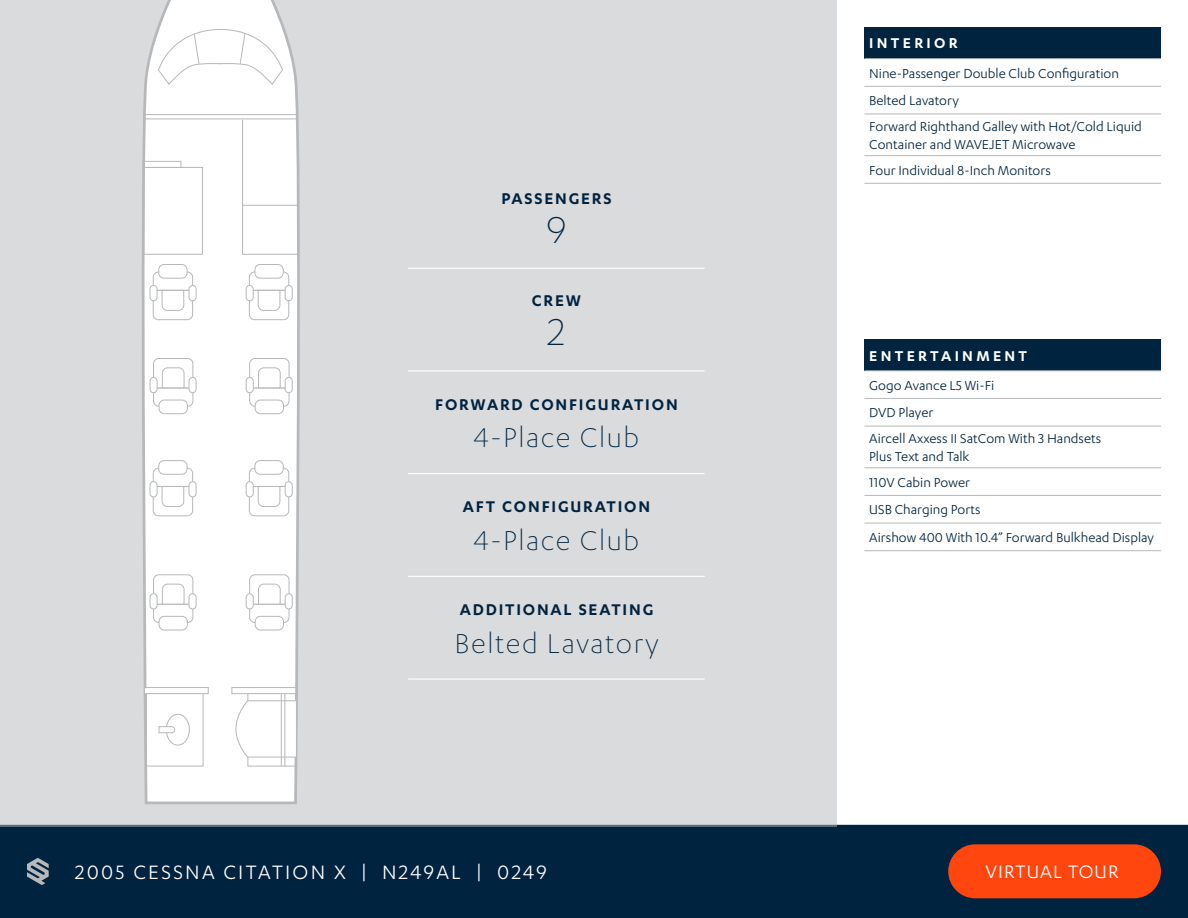
<style>
.page{position:relative;width:1188px;height:918px;background:#fff}
.page>*{position:absolute;margin:0;border:0;box-sizing:border-box;transform-origin:0 0}
.t1{font:300 43.5px "Karbon";color:#002340}
.t2{font:300 31.5px "Karbon";letter-spacing:.05em;color:#002340}
.t3{font:22.5px "Karbon";letter-spacing:.1em;color:#fff}
.t4{font:21px "Karbon";letter-spacing:.05em;color:#fff}
.t5{font:600 18px "Karbon";letter-spacing:.1em;color:#002340}
.t6{font:600 16.5px "Karbon";letter-spacing:.2em;color:#fff}
.t7{font:15px/18px "Karbon";color:#002340}
</style>
<div class="page">
<div style="left:0;top:825px;width:1188px;height:93px;background:#002340"></div>
<div style="left:948px;top:844px;width:213px;height:54px;background:#ff460f;border-radius:27px"></div>
<svg style="left:27px;top:858px;width:22px;height:27px"></svg>
<div style="left:0;top:0;width:837px;height:826px;background:#dadbdc"></div>
<svg style="left:142px;top:0;width:158px;height:805px;background:#f9f9f9"></svg>
<svg style="left:158px;top:29px;width:125px;height:57px;background:#fbfbfb"></svg>
<hr style="left:144px;top:114px;width:152px;height:1px;background:#b6b8b9">
<hr style="left:144px;top:119px;width:152px;height:1px;background:#b6b8b9">
<svg style="left:242px;top:119px;width:57px;height:136px;background:#f9fafa"></svg>
<div style="left:143px;top:161px;width:38px;height:7px;border:1px solid #b6b8b9"></div>
<div style="left:143px;top:167px;width:60px;height:88px;border:1px solid #b6b8b9"></div>
<hr style="left:243px;top:205px;width:56px;height:1px;background:#b6b8b9">
<div style="left:255px;top:264px;width:28px;height:14px;background:#fff;border-radius:5px"></div>
<div style="left:255px;top:264px;width:29px;height:14px;border:1px solid #b6b8b9;border-radius:5px"></div>
<svg style="left:249px;top:271px;width:40px;height:49px"></svg>
<div style="left:285px;top:286px;width:7px;height:15px;background:#fff;border-radius:4px"></div>
<div style="left:285px;top:285px;width:8px;height:16px;border:1px solid #b6b8b9;border-radius:4px"></div>
<div style="left:246px;top:286px;width:7px;height:15px;background:#fff;border-radius:4px"></div>
<div style="left:246px;top:285px;width:8px;height:16px;border:1px solid #b6b8b9;border-radius:4px"></div>
<div style="left:159px;top:400px;width:28px;height:14px;background:#fff;border-radius:5px"></div>
<div style="left:159px;top:400px;width:29px;height:14px;border:1px solid #b6b8b9;border-radius:5px"></div>
<svg style="left:153px;top:358px;width:40px;height:49px"></svg>
<div style="left:150px;top:377px;width:7px;height:16px;background:#fff;border-radius:4px"></div>
<div style="left:150px;top:377px;width:7px;height:16px;border:1px solid #b6b8b9;border-radius:4px"></div>
<div style="left:189px;top:377px;width:7px;height:16px;background:#fff;border-radius:4px"></div>
<div style="left:189px;top:377px;width:7px;height:16px;border:1px solid #b6b8b9;border-radius:4px"></div>
<div style="left:159px;top:616px;width:28px;height:14px;background:#fff;border-radius:5px"></div>
<div style="left:159px;top:616px;width:29px;height:14px;border:1px solid #b6b8b9;border-radius:5px"></div>
<svg style="left:153px;top:574px;width:40px;height:49px"></svg>
<div style="left:150px;top:594px;width:7px;height:15px;background:#fff;border-radius:4px"></div>
<div style="left:150px;top:593px;width:7px;height:16px;border:1px solid #b6b8b9;border-radius:4px"></div>
<div style="left:189px;top:594px;width:7px;height:15px;background:#fff;border-radius:4px"></div>
<div style="left:189px;top:593px;width:7px;height:16px;border:1px solid #b6b8b9;border-radius:4px"></div>
<div style="left:159px;top:264px;width:28px;height:14px;background:#fff;border-radius:5px"></div>
<div style="left:158px;top:264px;width:29px;height:14px;border:1px solid #b6b8b9;border-radius:5px"></div>
<svg style="left:153px;top:271px;width:40px;height:49px"></svg>
<div style="left:189px;top:286px;width:7px;height:15px;background:#fff;border-radius:4px"></div>
<div style="left:189px;top:285px;width:7px;height:16px;border:1px solid #b6b8b9;border-radius:4px"></div>
<div style="left:150px;top:286px;width:7px;height:15px;background:#fff;border-radius:4px"></div>
<div style="left:150px;top:285px;width:7px;height:16px;border:1px solid #b6b8b9;border-radius:4px"></div>
<div style="left:255px;top:400px;width:29px;height:14px;background:#fff;border-radius:5px"></div>
<div style="left:255px;top:400px;width:29px;height:14px;border:1px solid #b6b8b9;border-radius:5px"></div>
<svg style="left:249px;top:358px;width:41px;height:49px"></svg>
<div style="left:246px;top:377px;width:7px;height:16px;background:#fff;border-radius:4px"></div>
<div style="left:246px;top:377px;width:8px;height:16px;border:1px solid #b6b8b9;border-radius:4px"></div>
<div style="left:285px;top:377px;width:7px;height:16px;background:#fff;border-radius:4px"></div>
<div style="left:285px;top:377px;width:8px;height:16px;border:1px solid #b6b8b9;border-radius:4px"></div>
<div style="left:159px;top:461px;width:28px;height:13px;background:#fff;border-radius:5px"></div>
<div style="left:158px;top:460px;width:29px;height:15px;border:1px solid #b6b8b9;border-radius:5px"></div>
<svg style="left:153px;top:468px;width:40px;height:48px"></svg>
<div style="left:189px;top:482px;width:7px;height:15px;background:#fff;border-radius:4px"></div>
<div style="left:189px;top:481px;width:7px;height:16px;border:1px solid #b6b8b9;border-radius:4px"></div>
<div style="left:150px;top:482px;width:7px;height:15px;background:#fff;border-radius:4px"></div>
<div style="left:150px;top:481px;width:7px;height:16px;border:1px solid #b6b8b9;border-radius:4px"></div>
<div style="left:255px;top:616px;width:29px;height:14px;background:#fff;border-radius:5px"></div>
<div style="left:255px;top:616px;width:29px;height:14px;border:1px solid #b6b8b9;border-radius:5px"></div>
<svg style="left:249px;top:574px;width:41px;height:49px"></svg>
<div style="left:246px;top:594px;width:7px;height:15px;background:#fff;border-radius:4px"></div>
<div style="left:246px;top:593px;width:8px;height:16px;border:1px solid #b6b8b9;border-radius:4px"></div>
<div style="left:285px;top:594px;width:7px;height:15px;background:#fff;border-radius:4px"></div>
<div style="left:285px;top:593px;width:8px;height:16px;border:1px solid #b6b8b9;border-radius:4px"></div>
<div style="left:255px;top:461px;width:28px;height:13px;background:#fff;border-radius:5px"></div>
<div style="left:255px;top:460px;width:29px;height:15px;border:1px solid #b6b8b9;border-radius:5px"></div>
<svg style="left:249px;top:468px;width:40px;height:48px"></svg>
<div style="left:285px;top:482px;width:7px;height:15px;background:#fff;border-radius:4px"></div>
<div style="left:285px;top:481px;width:8px;height:16px;border:1px solid #b6b8b9;border-radius:4px"></div>
<div style="left:246px;top:482px;width:7px;height:15px;background:#fff;border-radius:4px"></div>
<div style="left:246px;top:481px;width:8px;height:16px;border:1px solid #b6b8b9;border-radius:4px"></div>
<div style="left:146px;top:693px;width:57px;height:73px;border:1px solid #b6b8b9"></div>
<div style="left:248px;top:693px;width:48px;height:73px;border:1px solid #b6b8b9"></div>
<div style="left:144px;top:687px;width:65px;height:7px;background:#fff;border:1px solid #b6b8b9"></div>
<div style="left:166px;top:714px;width:24px;height:31px;border:1px solid #b6b8b9;border-radius:50%"></div>
<svg style="left:158px;top:726px;width:17px;height:7px"></svg>
<div style="left:232px;top:687px;width:64px;height:7px;background:#fff;border:1px solid #b6b8b9"></div>
<svg style="left:235px;top:700px;width:62px;height:58px;background:#f9f9f9"></svg>
<hr style="left:285px;top:694px;width:1px;height:73px;background:#b6b8b9">
<hr style="left:281px;top:694px;width:1px;height:73px;background:#b6b8b9">
<div style="left:864px;top:27px;width:297px;height:32px;background:#002340"></div>
<hr style="left:864px;top:58px;width:297px;height:1px;background:#b6b8b9">
<hr style="left:864px;top:86px;width:297px;height:1px;background:#b6b8b9">
<hr style="left:864px;top:114px;width:297px;height:1px;background:#b6b8b9">
<hr style="left:864px;top:155px;width:297px;height:1px;background:#b6b8b9">
<hr style="left:864px;top:183px;width:297px;height:1px;background:#b6b8b9">
<div style="left:864px;top:339px;width:297px;height:32px;background:#002340"></div>
<hr style="left:864px;top:370px;width:297px;height:1px;background:#b6b8b9">
<hr style="left:864px;top:398px;width:297px;height:1px;background:#b6b8b9">
<hr style="left:864px;top:426px;width:297px;height:1px;background:#b6b8b9">
<hr style="left:864px;top:467px;width:297px;height:1px;background:#b6b8b9">
<hr style="left:864px;top:495px;width:297px;height:1px;background:#b6b8b9">
<hr style="left:864px;top:523px;width:297px;height:1px;background:#b6b8b9">
<hr style="left:864px;top:550px;width:297px;height:1px;background:#b6b8b9">
<hr style="left:408px;top:268px;width:297px;height:1px;background:#fff">
<hr style="left:408px;top:370px;width:297px;height:2px;background:#fff">
<hr style="left:408px;top:473px;width:297px;height:1px;background:#fff">
<hr style="left:408px;top:576px;width:297px;height:1px;background:#fff">
<hr style="left:408px;top:678px;width:297px;height:2px;background:#fff">
<p class="t5" style="left:501px;top:188px;width:112px">PASSENGERS</p>
<p class="t1" style="left:547px;top:206px;width:22px">9</p>
<p class="t5" style="left:532px;top:291px;width:51px">CREW</p>
<p class="t1" style="left:548px;top:308px;width:19px">2</p>
<p class="t5" style="left:435px;top:394px;width:244px">FORWARD CONFIGURATION</p>
<p class="t2" style="left:474px;top:421px;width:167px">4-Place Club</p>
<p class="t5" style="left:463px;top:497px;width:189px">AFT CONFIGURATION</p>
<p class="t2" style="left:474px;top:523px;width:167px">4-Place Club</p>
<p class="t5" style="left:460px;top:599px;width:195px">ADDITIONAL SEATING</p>
<p class="t2" style="left:455px;top:626px;width:205px">Belted Lavatory</p>
<p class="t6" style="left:869px;top:34px;width:90px">INTERIOR</p>
<p class="t7" style="left:869px;top:64px;width:251px">Nine-Passenger Double Club Configuration</p>
<p class="t7" style="left:869px;top:91px;width:91px">Belted Lavatory</p>
<p class="t7" style="left:869px;top:117px;width:274px">Forward Righthand Galley with Hot/Cold Liquid<br>Container and WAVEJET Microwave</p>
<p class="t7" style="left:869px;top:161px;width:183px">Four Individual 8-Inch Monitors</p>
<p class="t6" style="left:869px;top:346px;width:159px">ENTERTAINMENT</p>
<p class="t7" style="left:869px;top:376px;width:126px">Gogo Avance L5 Wi-Fi</p>
<p class="t7" style="left:869px;top:403px;width:66px">DVD Player</p>
<p class="t7" style="left:869px;top:429px;width:234px">Aircell Axxess II SatCom With 3 Handsets<br>Plus Text and Talk</p>
<p class="t7" style="left:869px;top:473px;width:102px">110V Cabin Power</p>
<p class="t7" style="left:869px;top:500px;width:113px">USB Charging Ports</p>
<p class="t7" style="left:869px;top:528px;width:286px">Airshow 400 With 10.4” Forward Bulkhead Display</p>
<h3 class="t3" style="left:75px;top:860px;width:473px">2005 CESSNA CITATION X | N249AL | 0249</h3>
<h3 class="t4" style="left:986px;top:861px;width:134px">VIRTUAL TOUR</h3>
</div>
